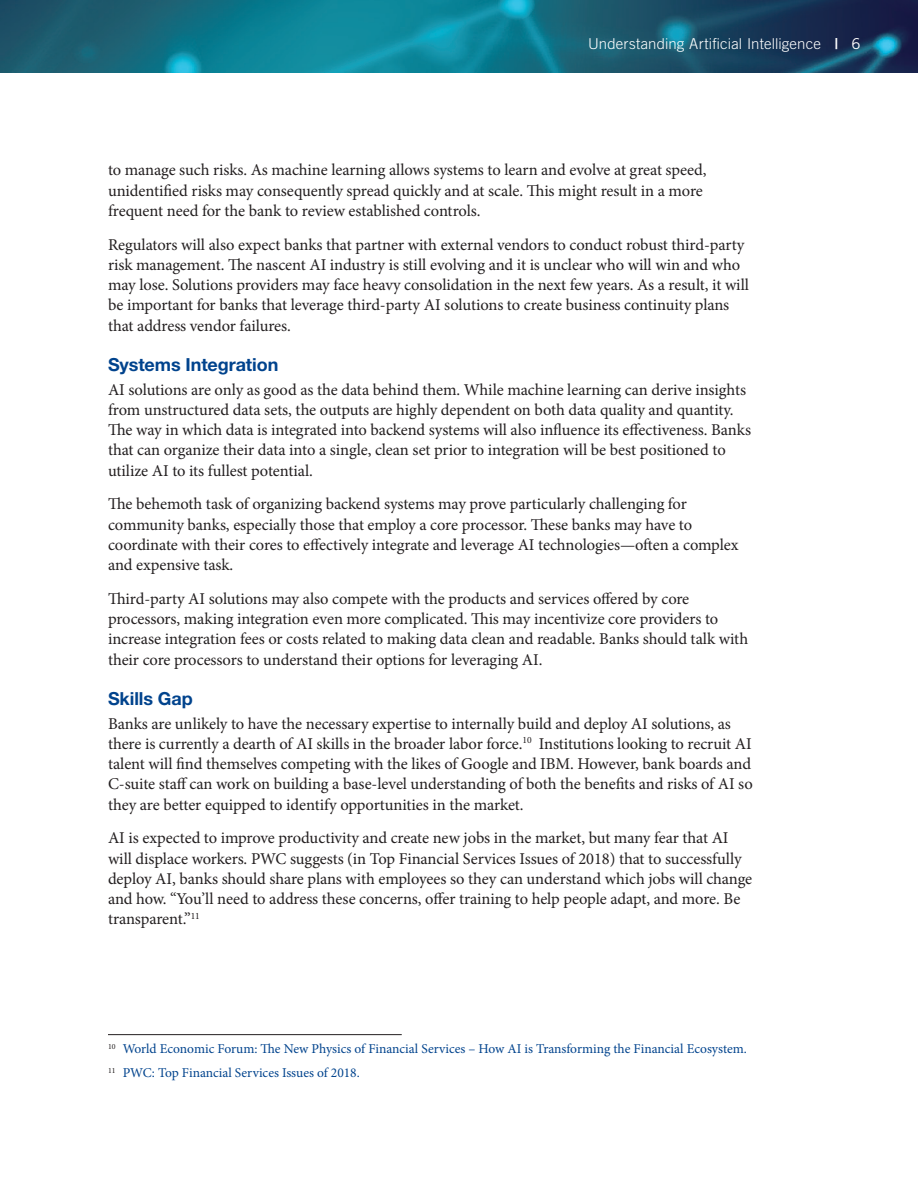
<style>
.page{position:relative;width:918px;height:1188px;background:#fff}
.page>*{position:absolute;margin:0;border:0;box-sizing:border-box;transform-origin:0 0}
.Sub_1{font:700 18px "Helvetica Neue LT Std";letter-spacing:-.005em;color:#00438d}
.Minion_Paragraph{font:16.5px/20.2px "Minion Pro";letter-spacing:-.005em;color:#231f20}
.t1{font:300 15px "Trade Gothic LT Std";letter-spacing:.01em;color:#fff}
.Footnote_text{font:13.5px "Minion Pro";color:#00438d}
.s1{font-family:"Trade Gothic LT Std Bd 2";font-weight:400}
.s2{font-weight:400}
</style>
<div class="page">
<img style="left:0;top:0;width:918px;height:73px">
<hr style="left:108px;top:1034px;width:294px;height:1px;background:#231f20">
<p class="t1" style="left:588px;top:35px;width:274px">Understanding Artificial Intelligence <span class="s1">|</span> <span class="s2">6</span></p>
<p class="Minion_Paragraph" style="left:108px;top:160px;width:600px">to manage such risks. As machine learning allows systems to learn and evolve at great speed, unidentified risks may consequently spread quickly and at scale. This might result in a more frequent need for the bank to review established controls.</p>
<p class="Minion_Paragraph" style="left:108px;top:234px;width:643px">Regulators will also expect banks that partner with external vendors to conduct robust third-party risk management. The nascent AI industry is still evolving and it is unclear who will win and who may lose. Solutions providers may face heavy consolidation in the next few years. As a result, it will be important for banks that leverage third-party AI solutions to create business continuity plans that address vendor failures.</p>
<p class="Sub_1" style="left:108px;top:354px;width:172px">Systems Integration</p>
<p class="Minion_Paragraph" style="left:108px;top:379px;width:645px">AI solutions are only as good as the data behind them. While machine learning can derive insights from unstructured data sets, the outputs are highly dependent on both data quality and quantity.<br>The way in which data is integrated into backend systems will also influence its effectiveness. Banks that can organize their data into a single, clean set prior to integration will be best positioned to utilize AI to its fullest potential.</p>
<p class="Minion_Paragraph" style="left:108px;top:494px;width:632px">The behemoth task of organizing backend systems may prove particularly challenging for community banks, especially those that employ a core processor. These banks may have to coordinate with their cores to effectively integrate and leverage AI technologies—often a complex and expensive task.</p>
<p class="Minion_Paragraph" style="left:108px;top:589px;width:642px">Third-party AI solutions may also compete with the products and services offered by core processors, making integration even more complicated. This may incentivize core providers to increase integration fees or costs related to making data clean and readable. Banks should talk with their core processors to understand their options for leveraging AI.</p>
<p class="Sub_1" style="left:108px;top:688px;width:86px">Skills Gap</p>
<p class="Minion_Paragraph" style="left:108px;top:713px;width:646px">Banks are unlikely to have the necessary expertise to internally build and deploy AI solutions, as there is currently a dearth of AI skills in the broader labor force.<sup>10</sup> Institutions looking to recruit AI talent will find themselves competing with the likes of Google and IBM. However, bank boards and C-suite staff can work on building a base-level understanding of both the benefits and risks of AI so they are better equipped to identify opportunities in the market.</p>
<p class="Minion_Paragraph" style="left:108px;top:828px;width:646px">AI is expected to improve productivity and create new jobs in the market, but many fear that AI will displace workers. PWC suggests (in Top Financial Services Issues of 2018) that to successfully deploy AI, banks should share plans with employees so they can understand which jobs will change and how. “You’ll need to address these concerns, offer training to help people adapt, and more. Be transparent.”<sup>11</sup></p>
<p class="Footnote_text" style="left:108px;top:1040px;width:640px"><sup>10</sup> World Economic Forum: The New Physics of Financial Services – How AI is Transforming the Financial Ecosystem.</p>
<p class="Footnote_text" style="left:108px;top:1064px;width:253px"><sup>11</sup> PWC: Top Financial Services Issues of 2018.</p>
</div>
